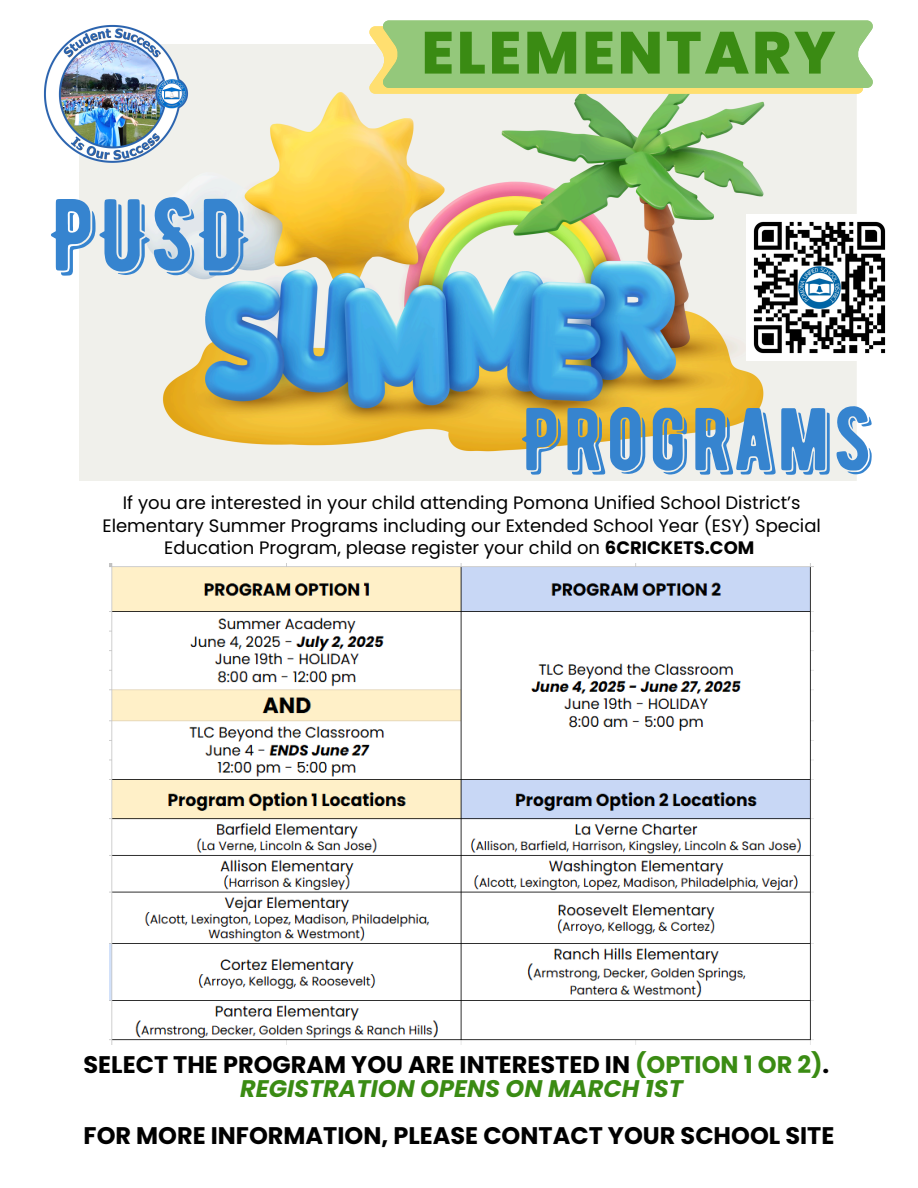
<style>
.page{position:relative;width:918px;height:1188px;background:#fff}
.page>*{position:absolute;margin:0;border:0;box-sizing:border-box;transform-origin:0 0}
.t1{font:101.85px "BERNIER Shade";color:#3684cf}
.t2{font:88.8px "BERNIER Shade";letter-spacing:.005em;color:#3684cf}
.t3{font:800 59.4px "Poppins";letter-spacing:.045em;color:#3a8b13}
.t4{font:700 24px/23.7px "Poppins";color:#000;text-align:center}
.t5{font:18px/22.5px "Poppins";color:#000;text-align:center}
.s1{font-weight:700}
.s2{color:#3a8b13}
.s3{font-style:italic;color:#3a8b13}
</style>
<div class="page">
<img style="left:79px;top:45px;width:778px;height:435px">
<svg style="left:369px;top:20px;width:504px;height:74px"></svg>
<img style="left:44px;top:24px;width:145px;height:144px">
<img style="left:746px;top:214px;width:140px;height:147px">
<img style="left:110px;top:564px;width:704px;height:480px">
<h3 class="t1" style="left:49px;top:174px;width:202px">PUSD</h3>
<p class="t3" style="left:421px;top:11px;width:416px">ELEMENTARY</p>
<p class="t2" style="left:520px;top:386px;width:355px">PROGRAMS</p>
<h2 class="t5" style="left:102px;top:492px;width:720px">If you are interested in your child attending Pomona Unified School District’s<br>Elementary Summer Programs including our Extended School Year (ESY) Special<br>Education Program, please register your child on <span class="s1">6CRICKETS.COM</span></h2>
<h1 class="t4" style="left:84px;top:1053px;width:747px">SELECT THE PROGRAM YOU ARE INTERESTED IN <span class="s2">(OPTION 1 OR 2)</span>.<br><span class="s3">REGISTRATION OPENS ON MARCH 1ST</span></h1>
<p class="t4" style="left:84px;top:1124px;width:752px">FOR MORE INFORMATION, PLEASE CONTACT YOUR SCHOOL SITE</p>
</div>
